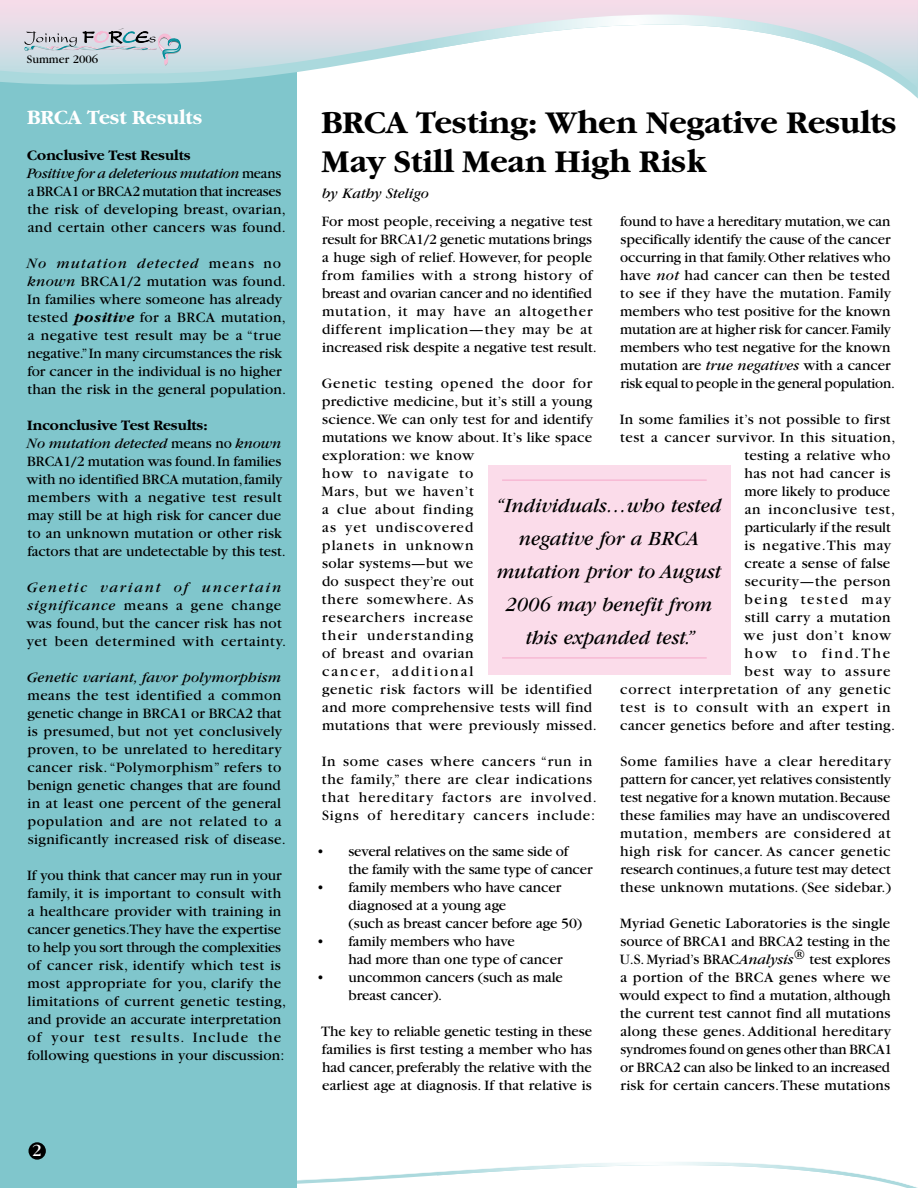
<style>
.page{position:relative;width:918px;height:1188px;background:#fff}
.page>*{position:absolute;margin:0;border:0;box-sizing:border-box;transform-origin:0 0}
.t1{font:700 33px/39.6px "Garamond";letter-spacing:-.005em;color:#000}
.t2{font:italic 21px/33px "Garamond";color:#000;text-align:center;scale:.96 1}
.t3{font:700 21px "Garamond";letter-spacing:-.005em;color:#fff}
.t4{font:18px "Garamond";color:#fff}
.t5{font:15px/18px "Garamond";letter-spacing:.01em;color:#000}
.t6{font:15px/18px "Garamond";letter-spacing:.035em;color:#000}
.t7{font:15px/18px "Garamond";letter-spacing:.05em;color:#000}
.t8{font:15px/18px "Garamond";letter-spacing:.04em;color:#000}
.t9{font:15px "Garamond";letter-spacing:.03em;color:#000}
.t10{font:15px/18px "Garamond";letter-spacing:-.015em;color:#000}
.t11{font:italic 15px "Garamond";letter-spacing:.01em;color:#000}
.t12{font:15px "Garamond";letter-spacing:.055em;color:#000}
.t13{font:15px "Garamond";letter-spacing:.045em;color:#000}
.t14{font:15px "Garamond";letter-spacing:.07em;color:#000}
.t15{font:15px "Garamond";letter-spacing:.115em;color:#000}
.t16{font:15px "Garamond";letter-spacing:.13em;color:#000}
.t17{font:12px "Garamond";color:#000}
.s1{font-weight:700}
.s2{font-style:italic}
.s3{font-weight:700;font-style:italic}
</style>
<div class="page">
<svg style="left:297px;top:1162px;width:621px;height:26px"></svg>
<div style="left:0;top:54px;width:297px;height:1134px;background:#80c6cc"></div>
<svg style="left:0;top:0;width:918px;height:89px"></svg>
<svg style="left:24px;top:28px;width:157px;height:38px;background:#c1cbd3"></svg>
<div style="left:29px;top:1142px;width:17px;height:18px;background:#000;border-radius:50%"></div>
<div style="left:488px;top:465px;width:243px;height:210px;background:#fbdcea"></div>
<hr style="left:502px;top:479px;width:205px;height:2px;background:#f7b9d4">
<hr style="left:502px;top:657px;width:205px;height:2px;background:#f7b9d4">
<p class="t17" style="left:27px;top:53px;width:73px">Summer 2006</p>
<h2 class="t3" style="left:27px;top:106px;width:177px">BRCA Test Results</h2>
<p class="t5" style="left:27px;top:146px;width:261px"><span class="s1">Conclusive Test Results<br></span><span class="s2">Positive for a deleterious mutation</span> means a BRCA1 or BRCA2 mutation that increases the risk of developing breast, ovarian, and certain other cancers was found.</p>
<p class="t5" style="left:27px;top:254px;width:261px"><span class="s2">No mutation detected</span> means no <span class="s2">known</span> BRCA1/2 mutation was found.<br>In families where someone has already tested <span class="s3">positive</span> for a BRCA mutation, a negative test result may be a “true negative.” In many circumstances the risk for cancer in the individual is no higher than the risk in the general population.</p>
<p class="t5" style="left:27px;top:416px;width:261px"><span class="s1">Inconclusive Test Results:<br></span><span class="s2">No mutation detected</span> means no <span class="s2">known </span>BRCA1/2 mutation was found. In families with no identified BRCA mutation, family members with a negative test result may still be at high risk for cancer due to an unknown mutation or other risk factors that are undetectable by this test.</p>
<p class="t8" style="left:27px;top:578px;width:261px"><span class="s2">Genetic variant of uncertain significance</span> means a gene change was found, but the cancer risk has not yet been determined with certainty.</p>
<p class="t11" style="left:27px;top:669px;width:256px">Genetic variant, favor polymorphism</p>
<p class="t5" style="left:27px;top:686px;width:260px">means the test identified a common genetic change in BRCA1 or BRCA2 that is presumed, but not yet conclusively proven, to be unrelated to hereditary cancer risk. “Polymorphism” refers to benign genetic changes that are found in at least one percent of the general population and are not related to a significantly increased risk of disease.</p>
<p class="t5" style="left:27px;top:866px;width:260px">If you think that cancer may run in your family, it is important to consult with a healthcare provider with training in cancer genetics.They have the expertise to help you sort through the complexities of cancer risk, identify which test is most appropriate for you, clarify the limitations of current genetic testing, and provide an accurate interpretation of your test results. Include the following questions in your discussion:</p>
<p class="t4" style="left:32px;top:1141px;width:11px">2</p>
<h1 class="t1" style="left:322px;top:103px;width:577px">BRCA Testing: When Negative Results<br>May Still Mean High Risk</h1>
<p class="t11" style="left:322px;top:185px;width:108px">by Kathy Steligo</p>
<p class="t5" style="left:620px;top:212px;width:276px">found to have a hereditary mutation, we can specifically identify the cause of the cancer occurring in that family. Other relatives who have <span class="s2">not</span> had cancer can then be tested to see if they have the mutation. Family members who test positive for the known mutation are at higher risk for cancer. Family members who test negative for the known mutation are <span class="s2">true negatives</span> with a cancer risk equal to people in the general population.</p>
<p class="t5" style="left:620px;top:410px;width:272px">In some families it’s not possible to first</p>
<p class="t9" style="left:620px;top:429px;width:277px">test a cancer survivor. In this situation,</p>
<p class="t5" style="left:744px;top:446px;width:147px">testing a relative who</p>
<p class="t5" style="left:744px;top:464px;width:147px">has not had cancer is</p>
<p class="t5" style="left:744px;top:482px;width:147px">more likely to produce</p>
<p class="t7" style="left:745px;top:500px;width:152px">an inconclusive test,</p>
<p class="t5" style="left:744px;top:518px;width:148px">particularly if the result</p>
<p class="t13" style="left:745px;top:537px;width:148px">is negative.This may</p>
<p class="t5" style="left:745px;top:554px;width:147px">create a sense of false</p>
<p class="t9" style="left:745px;top:573px;width:147px">security—the person</p>
<p class="t15" style="left:744px;top:591px;width:148px">being tested may</p>
<p class="t9" style="left:745px;top:609px;width:147px">still carry a mutation</p>
<p class="t12" style="left:744px;top:627px;width:149px">we just don’t know</p>
<p class="t16" style="left:744px;top:645px;width:147px">how to find.The</p>
<p class="t14" style="left:744px;top:663px;width:147px">best way to assure</p>
<p class="t7" style="left:620px;top:680px;width:272px">correct interpretation of any genetic</p>
<p class="t12" style="left:620px;top:699px;width:272px">test is to consult with an expert in</p>
<p class="t5" style="left:620px;top:716px;width:276px">cancer genetics before and after testing.</p>
<p class="t5" style="left:620px;top:752px;width:273px;text-align:justify">Some families have a clear hereditary pattern for cancer, yet relatives consistently test negative for a known mutation. Because these families may have an undiscovered mutation, members are considered at high risk for cancer. As cancer genetic research continues, a future test may detect these unknown mutations. (See sidebar.)</p>
<p class="t5" style="left:619px;top:914px;width:274px">Myriad Genetic Laboratories is the single source of BRCA1 and BRCA2 testing in the U.S. Myriad’s BRAC<span class="s2">Analysis</span>® test explores a portion of the BRCA genes where we would expect to find a mutation, although the current test cannot find all mutations along these genes. Additional hereditary syndromes found on genes other than BRCA1 or BRCA2 can also be linked to an increased risk for certain cancers. These mutations</p>
<p class="t5" style="left:322px;top:212px;width:277px">For most people, receiving a negative test result for BRCA1/2 genetic mutations brings a huge sigh of relief. However, for people from families with a strong history of breast and ovarian cancer and no identified mutation, it may have an altogether different implication—they may be at increased risk despite a negative test result.</p>
<p class="t6" style="left:322px;top:374px;width:277px">Genetic testing opened the door for predictive medicine, but it’s still a young science. We can only test for and identify mutations we know about. It’s like space exploration: we know<br>how to navigate to<br>Mars, but we haven’t<br>a clue about finding<br>as yet undiscovered<br>planets in unknown<br>solar systems—but we<br>do suspect they’re out<br>there somewhere. As<br>researchers increase<br>their understanding<br>of breast and ovarian<br>cancer, additional<br>genetic risk factors will be identified and more comprehensive tests will find mutations that were previously missed.</p>
<p class="t7" style="left:322px;top:752px;width:277px">In some cases where cancers “run in the family,” there are clear indications that hereditary factors are involved.<br>Signs of hereditary cancers include:</p>
<p class="t10" style="left:349px;top:842px;width:245px;text-indent:-32px">• several relatives on the same side of<br>the family with the same type of cancer</p>
<p class="t5" style="left:349px;top:878px;width:235px;text-indent:-32px">• family members who have cancer diagnosed at a young age<br>(such as breast cancer before age 50)</p>
<p class="t5" style="left:349px;top:932px;width:215px;text-indent:-32px">• family members who have<br>had more than one type of cancer</p>
<p class="t5" style="left:349px;top:968px;width:216px;text-indent:-32px">• uncommon cancers (such as male breast cancer).</p>
<p class="t5" style="left:321px;top:1022px;width:272px;text-align:justify">The key to reliable genetic testing in these families is first testing a member who has had cancer, preferably the relative with the earliest age at diagnosis. If that relative is</p>
<h2 class="t2" style="left:497px;top:489px;width:236px">“Individuals…who tested negative for a BRCA mutation prior to August<br>2006 may benefit from this expanded test.”</h2>
</div>
